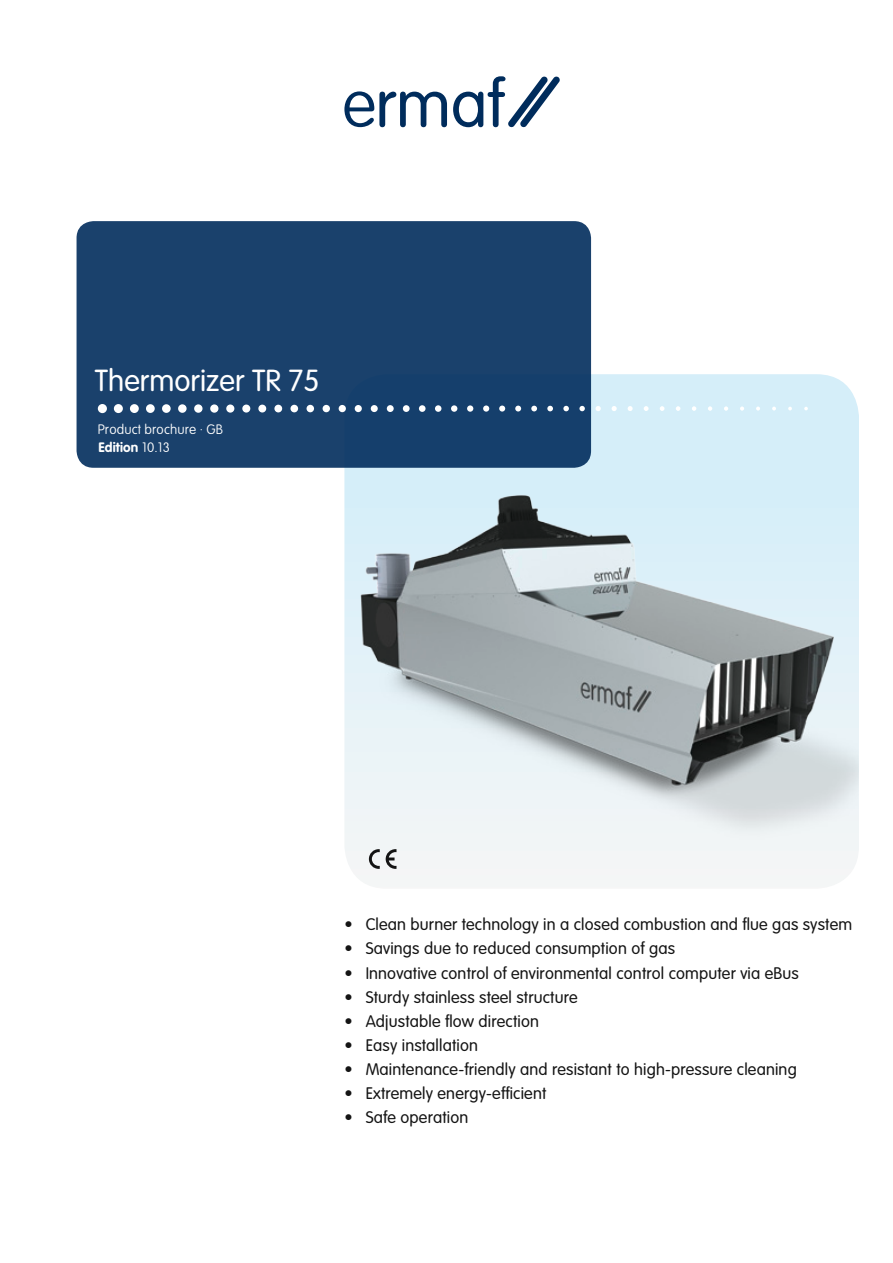
<style>
.page{position:relative;width:893px;height:1263px;background:#fff}
.page>*{position:absolute;margin:0;border:0;box-sizing:border-box;transform-origin:0 0}
.t1{font:300 30px "VAG Rounded Std";color:#fff}
.t2{font:300 16.5px "VAG Rounded Std";letter-spacing:.01em;color:#141414}
.t3{font:100 13.5px "VAG Rounded Std";letter-spacing:.01em;color:#fff}
.t4{font:700 13.5px "VAG Rounded Std";letter-spacing:.01em;color:#fff}
.s1{font-weight:100}
</style>
<div class="page">
<div style="left:344px;top:374px;width:515px;height:515px;background:linear-gradient(to bottom,#cfedfa,#f4f6f6);border-radius:43px"></div>
<img style="left:351px;top:488px;width:508px;height:362px">
<svg style="left:453px;top:76px;width:107px;height:52px"></svg>
<svg style="left:344px;top:91px;width:103px;height:36px"></svg>
<div style="left:77px;top:221px;width:514px;height:247px;background:#1a416c;border-radius:17px"></div>
<svg style="left:804px;top:407px;width:4px;height:3px"></svg>
<svg style="left:788px;top:407px;width:4px;height:3px"></svg>
<svg style="left:772px;top:407px;width:4px;height:3px"></svg>
<svg style="left:756px;top:406px;width:4px;height:5px"></svg>
<svg style="left:740px;top:406px;width:4px;height:5px"></svg>
<svg style="left:724px;top:406px;width:4px;height:5px"></svg>
<svg style="left:708px;top:406px;width:4px;height:5px"></svg>
<svg style="left:692px;top:406px;width:4px;height:5px"></svg>
<svg style="left:676px;top:406px;width:4px;height:5px"></svg>
<svg style="left:660px;top:406px;width:4px;height:5px"></svg>
<svg style="left:644px;top:406px;width:5px;height:5px"></svg>
<svg style="left:628px;top:406px;width:5px;height:5px"></svg>
<svg style="left:612px;top:406px;width:5px;height:5px"></svg>
<svg style="left:595px;top:406px;width:6px;height:5px"></svg>
<svg style="left:579px;top:406px;width:6px;height:5px"></svg>
<svg style="left:563px;top:406px;width:6px;height:5px"></svg>
<svg style="left:547px;top:406px;width:6px;height:5px"></svg>
<svg style="left:531px;top:406px;width:6px;height:5px"></svg>
<svg style="left:515px;top:406px;width:6px;height:5px"></svg>
<div style="left:499px;top:405px;width:6px;height:7px;background:#fff;border-radius:50%"></div>
<div style="left:483px;top:405px;width:6px;height:7px;background:#fff;border-radius:50%"></div>
<div style="left:467px;top:405px;width:6px;height:7px;background:#fff;border-radius:50%"></div>
<div style="left:451px;top:405px;width:6px;height:7px;background:#fff;border-radius:50%"></div>
<div style="left:435px;top:405px;width:6px;height:7px;background:#fff;border-radius:50%"></div>
<div style="left:419px;top:405px;width:7px;height:7px;background:#fff;border-radius:50%"></div>
<div style="left:403px;top:405px;width:7px;height:7px;background:#fff;border-radius:50%"></div>
<div style="left:387px;top:405px;width:7px;height:7px;background:#fff;border-radius:50%"></div>
<div style="left:371px;top:405px;width:7px;height:7px;background:#fff;border-radius:50%"></div>
<div style="left:355px;top:405px;width:7px;height:7px;background:#fff;border-radius:50%"></div>
<div style="left:339px;top:405px;width:7px;height:7px;background:#fff;border-radius:50%"></div>
<div style="left:323px;top:405px;width:7px;height:7px;background:#fff;border-radius:50%"></div>
<div style="left:306px;top:405px;width:8px;height:7px;background:#fff;border-radius:50%"></div>
<div style="left:290px;top:405px;width:8px;height:7px;background:#fff;border-radius:50%"></div>
<div style="left:274px;top:405px;width:8px;height:7px;background:#fff;border-radius:50%"></div>
<div style="left:258px;top:405px;width:8px;height:7px;background:#fff;border-radius:50%"></div>
<div style="left:242px;top:404px;width:8px;height:9px;background:#fff;border-radius:50%"></div>
<div style="left:226px;top:404px;width:8px;height:9px;background:#fff;border-radius:50%"></div>
<div style="left:210px;top:404px;width:8px;height:9px;background:#fff;border-radius:50%"></div>
<div style="left:194px;top:404px;width:9px;height:9px;background:#fff;border-radius:50%"></div>
<div style="left:178px;top:404px;width:9px;height:9px;background:#fff;border-radius:50%"></div>
<div style="left:162px;top:404px;width:9px;height:9px;background:#fff;border-radius:50%"></div>
<div style="left:146px;top:404px;width:9px;height:9px;background:#fff;border-radius:50%"></div>
<div style="left:130px;top:404px;width:9px;height:9px;background:#fff;border-radius:50%"></div>
<div style="left:114px;top:404px;width:9px;height:9px;background:#fff;border-radius:50%"></div>
<div style="left:98px;top:404px;width:9px;height:9px;background:#fff;border-radius:50%"></div>
<svg style="left:369px;top:849px;width:11px;height:20px"></svg>
<svg style="left:386px;top:849px;width:10px;height:20px"></svg>
<h1 class="t1" style="left:95px;top:364px;width:226px">Thermorizer TR 75</h1>
<p class="t3" style="left:98px;top:421px;width:127px">Product brochure · GB</p>
<p class="t4" style="left:99px;top:439px;width:73px">Edition <span class="s1">10.13</span></p>
<p class="t2" style="left:344px;top:915px;width:509px">• Clean burner technology in a closed combustion and flue gas system</p>
<p class="t2" style="left:344px;top:939px;width:332px">• Savings due to reduced consumption of gas</p>
<p class="t2" style="left:344px;top:963px;width:456px">• Innovative control of environmental control computer via eBus</p>
<p class="t2" style="left:344px;top:987px;width:235px">• Sturdy stainless steel structure</p>
<p class="t2" style="left:344px;top:1011px;width:196px">• Adjustable flow direction</p>
<p class="t2" style="left:344px;top:1035px;width:135px">• Easy installation</p>
<p class="t2" style="left:344px;top:1059px;width:454px">• Maintenance-friendly and resistant to high-pressure cleaning</p>
<p class="t2" style="left:344px;top:1083px;width:203px">• Extremely energy-efficient</p>
<p class="t2" style="left:344px;top:1108px;width:125px">• Safe operation</p>
</div>
